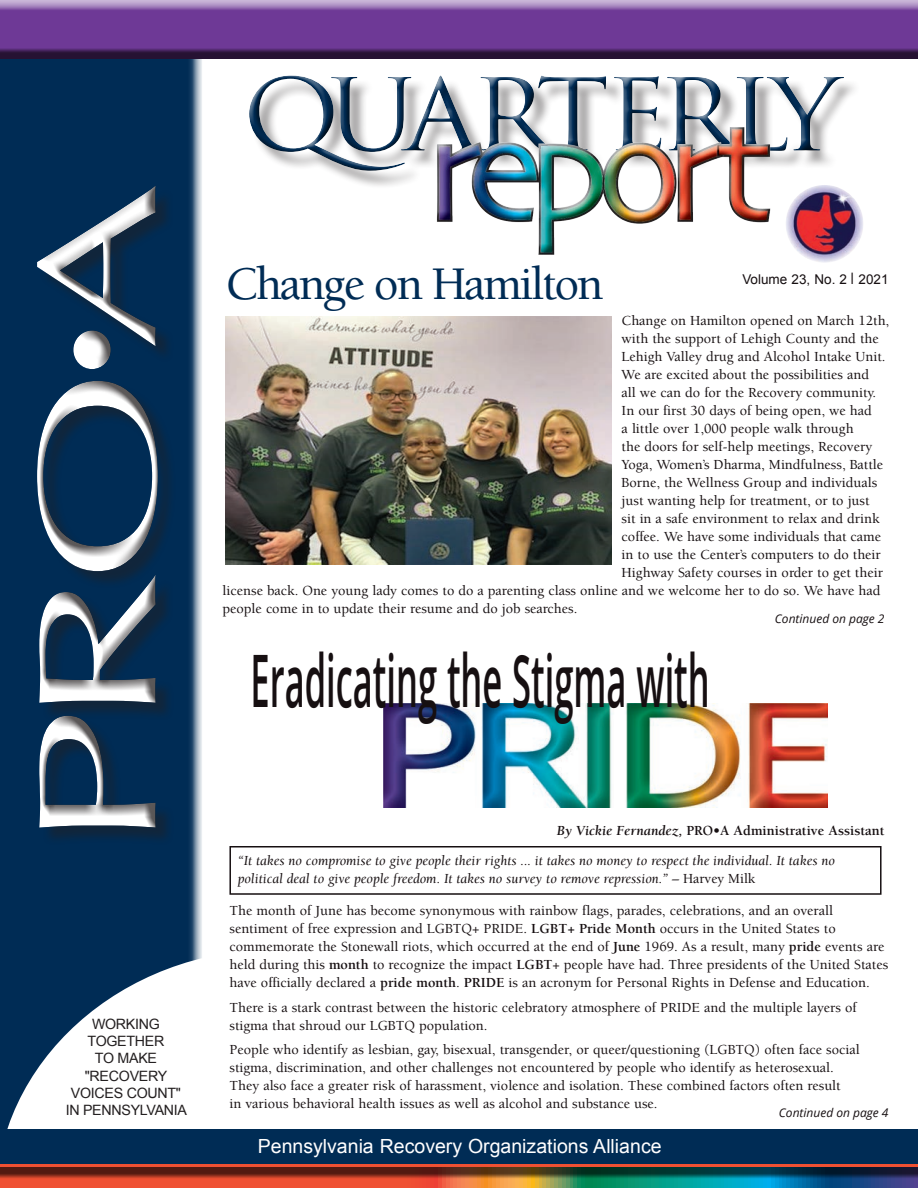
<style>
.page{position:relative;width:918px;height:1188px;background:#fff}
.page>*{position:absolute;margin:0;border:0;box-sizing:border-box;transform-origin:0 0}
.t1{font:169.35px "Optima";color:#fff;scale:1.5 1}
.t2{font:600 72.45px "Open Sans";color:#160f11;scale:.48 1}
.t3{font:500 48px "Berkeley";letter-spacing:-.05em;color:#002c55}
.t4{font:19.5px "Arial";color:#fff}
.t5{font:500 14.25px/18px "Berkeley";color:#160f11}
.t6{font:italic 14.25px/29.5px "Berkeley";color:#160f11}
.t7{font:14.25px/17.1px "Arial";letter-spacing:-.02em;color:#231f20;text-align:center}
.t8{font:13.5px "Arial";color:#160f11}
.t9{font:italic 12px "Open Sans";color:#160f11}
.s1{font-weight:700}
.s2{font-weight:700;font-style:normal}
.s3{font-weight:500;font-style:normal}
</style>
<div class="page">
<img style="left:383px;top:704px;width:444px;height:103px">
<div style="left:0;top:0;width:208px;height:1188px;background:#fff;opacity:.75"></div>
<div style="left:0;top:0;width:152px;height:1188px;background:#002c55"></div>
<svg style="left:7px;top:949px;width:201px;height:180px;fill:#fff"></svg>
<div style="left:0;top:0;width:918px;height:48px;background:#c1aad2"></div>
<div style="left:0;top:4px;width:918px;height:56px;background:#231f20;opacity:.75"></div>
<div style="left:39px;top:189px;width:138px;height:657px;background:#002c55"></div>
<div style="left:37px;top:175px;width:132px;height:662px;background:#231f20;opacity:.75"></div>
<img style="left:786px;top:185px;width:77px;height:78px;border-radius:39px">
<div style="left:0;top:1129px;width:918px;height:59px;background:#002c55"></div>
<div style="left:0;top:1164px;width:918px;height:24px;background:#ef5032"></div>
<div style="left:0;top:1166px;width:918px;height:22px;background:#231f20;opacity:.75"></div>
<img style="left:225px;top:317px;width:386px;height:248px">
<div style="left:229px;top:846px;width:653px;height:49px;border:2px solid #160f11"></div>
<div style="left:251px;top:78px;width:611px;height:112px;background:#231f20;opacity:.44"></div>
<div style="left:247px;top:74px;width:598px;height:98px;background:#231f20;opacity:.75"></div>
<img style="left:423px;top:125px;width:374px;height:130px">
<h1 class="t1" style="left:0;top:351px;width:115px;rotate:-90deg">A</h1>
<h1 class="t1" style="left:0;top:850px;width:188px;rotate:-90deg">PR</h1>
<p class="t7" style="left:66px;top:1016px;width:123px">WORKING<br>TOGETHER<br>TO MAKE "RECOVERY<br>VOICES COUNT"<br>IN PENNSYLVANIA</p>
<h3 class="t3" style="left:225px;top:259px;width:380px">Change on Hamilton</h3>
<p class="t8" style="left:742px;top:272px;width:148px">Volume 23, No. 2 2021</p>
<p class="t5" style="left:622px;top:312px;width:269px">Change on Hamilton opened on March 12th,</p>
<p class="t5" style="left:622px;top:330px;width:259px">with the support of Lehigh County and the</p>
<p class="t5" style="left:622px;top:348px;width:266px">Lehigh Valley drug and Alcohol Intake Unit.</p>
<p class="t5" style="left:622px;top:366px;width:249px">We are excited about the possibilities and</p>
<p class="t5" style="left:622px;top:384px;width:256px">all we can do for the Recovery community.</p>
<p class="t5" style="left:622px;top:402px;width:252px">In our first 30 days of being open, we had</p>
<p class="t5" style="left:622px;top:420px;width:234px">a little over 1,000 people walk through</p>
<p class="t5" style="left:622px;top:438px;width:252px">the doors for self-help meetings, Recovery</p>
<p class="t5" style="left:622px;top:456px;width:263px">Yoga, Women’s Dharma, Mindfulness, Battle</p>
<p class="t5" style="left:622px;top:474px;width:257px">Borne, the Wellness Group and individuals</p>
<p class="t5" style="left:622px;top:492px;width:249px">just wanting help for treatment, or to just</p>
<p class="t5" style="left:622px;top:510px;width:260px">sit in a safe environment to relax and drink</p>
<p class="t5" style="left:622px;top:528px;width:261px">coffee. We have some individuals that came</p>
<p class="t5" style="left:622px;top:546px;width:261px">in to use the Center’s computers to do their</p>
<p class="t5" style="left:622px;top:564px;width:263px">Highway Safety courses in order to get their</p>
<p class="t5" style="left:223px;top:582px;width:659px">license back. One young lady comes to do a parenting class online and we welcome her to do so. We have had</p>
<p class="t5" style="left:223px;top:600px;width:356px">people come in to update their resume and do job searches.</p>
<p class="t9" style="left:775px;top:610px;width:111px">Continued on page 2</p>
<h2 class="t2" style="left:251px;top:631px;width:958px">Eradicating the Stigma with</h2>
<p class="t6" style="left:238px;top:816px;width:648px;text-indent:319px"><span class="s1">By Vickie Fernandez,</span> <span class="s2">PRO•A Administrative Assistant </span>“It takes no compromise to give people their rights ... it takes no money to respect the individual. It takes no</p>
<p class="t6" style="left:238px;top:864px;width:519px">political deal to give people freedom. It takes no survey to remove repression.” – <span class="s3">Harvey Milk</span></p>
<p class="t5" style="left:229px;top:902px;width:660px">The month of June has become synonymous with rainbow flags, parades, celebrations, and an overall sentiment of free expression and LGBTQ+ PRIDE. <span class="s1">LGBT+ Pride Month</span> occurs in the United States to commemorate the Stonewall riots, which occurred at the end of <span class="s1">June</span> 1969. As a result, many <span class="s1">pride</span> events are held during this <span class="s1">month</span> to recognize the impact <span class="s1">LGBT</span>+ people have had. Three presidents of the United States have officially declared a <span class="s1">pride month</span>. <span class="s1">PRIDE</span> is an acronym for Personal Rights in Defense and Education.</p>
<p class="t5" style="left:229px;top:998px;width:629px">There is a stark contrast between the historic celebratory atmosphere of PRIDE and the multiple layers of stigma that shroud our LGBTQ population.</p>
<p class="t5" style="left:229px;top:1041px;width:632px">People who identify as lesbian, gay, bisexual, transgender, or queer/questioning (LGBTQ) often face social stigma, discrimination, and other challenges not encountered by people who identify as heterosexual.<br>They also face a greater risk of harassment, violence and isolation. These combined factors often result<br>in various behavioral health issues as well as alcohol and substance use.</p>
<p class="t9" style="left:779px;top:1104px;width:111px">Continued on page 4</p>
<h3 class="t4" style="left:258px;top:1135px;width:405px">Pennsylvania Recovery Organizations Alliance</h3>
</div>
